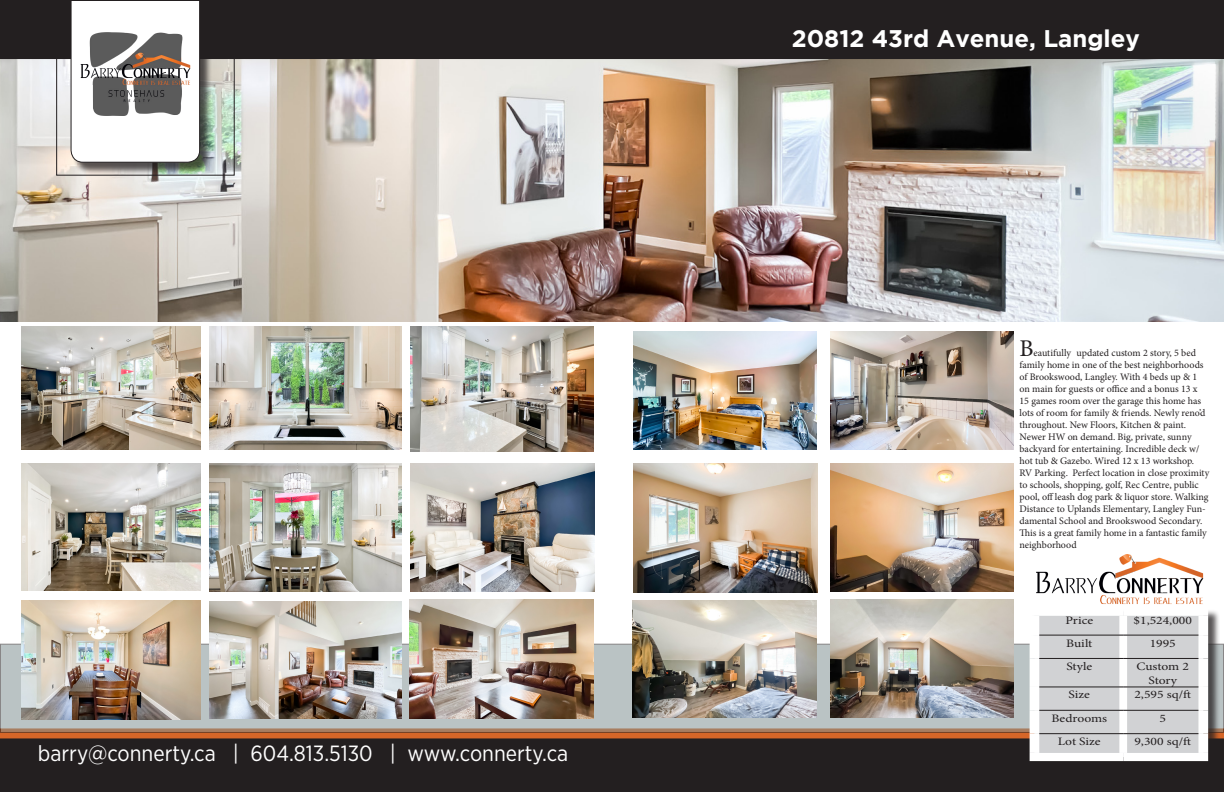
<style>
.page{position:relative;width:1224px;height:792px;background:#fff}
.page>*{position:absolute;margin:0;border:0;box-sizing:border-box;transform-origin:0 0}
.t1{font:700 24px "Gotham";color:#fff}
.t2{font:24px "Minion Pro";color:#231f20}
.t3{font:22px "Gotham Narrow";color:#fff}
.t4{font:11.4px "Minion Pro";color:#231f20;scale:1.19 1}
.t5{font:10px/12px "Minion Pro";letter-spacing:-.005em;color:#231f20}
</style>
<div class="page">
<img style="left:0;top:59px;width:1224px;height:262px">
<div style="left:0;top:1px;width:1223px;height:58px;background:#231f20"></div>
<div style="left:0;top:0;width:1224px;height:59px;border:1px solid #231f20"></div>
<svg style="left:0;top:733px;width:1224px;height:59px;background:#322520"></svg>
<svg style="left:2px;top:646px;width:1220px;height:85px;background:#b5b6b3"></svg>
<img style="left:1036px;top:555px;width:167px;height:49px">
<div style="left:1031px;top:609px;width:190px;height:165px;background:#231f20;opacity:.75"></div>
<div style="left:1039px;top:616px;width:159px;height:137px;background:#d1d2d4"></div>
<div style="left:1030px;top:608px;width:93px;height:8px;background:#fff"></div>
<div style="left:1123px;top:608px;width:85px;height:8px;background:#fff"></div>
<div style="left:1030px;top:753px;width:93px;height:8px;background:#fff"></div>
<div style="left:1123px;top:753px;width:85px;height:8px;background:#fff"></div>
<div style="left:1030px;top:616px;width:9px;height:19px;background:#fff"></div>
<div style="left:1198px;top:616px;width:10px;height:19px;background:#fff"></div>
<div style="left:1030px;top:635px;width:9px;height:23px;background:#fff"></div>
<div style="left:1198px;top:635px;width:10px;height:23px;background:#fff"></div>
<div style="left:1030px;top:658px;width:9px;height:29px;background:#fff"></div>
<div style="left:1198px;top:658px;width:10px;height:29px;background:#fff"></div>
<div style="left:1030px;top:687px;width:9px;height:23px;background:#fff"></div>
<div style="left:1198px;top:687px;width:10px;height:23px;background:#fff"></div>
<div style="left:1030px;top:710px;width:9px;height:24px;background:#fff"></div>
<div style="left:1198px;top:710px;width:10px;height:24px;background:#fff"></div>
<div style="left:1030px;top:734px;width:9px;height:19px;background:#fff"></div>
<div style="left:1198px;top:734px;width:10px;height:19px;background:#fff"></div>
<div style="left:1119px;top:616px;width:8px;height:19px;background:#fff"></div>
<div style="left:1119px;top:636px;width:8px;height:22px;background:#fff"></div>
<div style="left:1119px;top:659px;width:8px;height:28px;background:#fff"></div>
<div style="left:1119px;top:687px;width:8px;height:23px;background:#fff"></div>
<div style="left:1119px;top:711px;width:8px;height:22px;background:#fff"></div>
<div style="left:1119px;top:734px;width:8px;height:19px;background:#fff"></div>
<hr style="left:1039px;top:635px;width:84px;height:1px;background:#231f20">
<hr style="left:1123px;top:635px;width:75px;height:1px;background:#231f20">
<hr style="left:1039px;top:658px;width:84px;height:1px;background:#231f20">
<hr style="left:1123px;top:658px;width:75px;height:1px;background:#231f20">
<hr style="left:1039px;top:687px;width:84px;height:1px;background:#231f20">
<hr style="left:1123px;top:687px;width:75px;height:1px;background:#231f20">
<hr style="left:1039px;top:710px;width:84px;height:1px;background:#231f20">
<hr style="left:1123px;top:710px;width:75px;height:1px;background:#231f20">
<hr style="left:1039px;top:733px;width:84px;height:1px;background:#231f20">
<hr style="left:1123px;top:733px;width:75px;height:1px;background:#231f20">
<div style="left:72px;top:1px;width:140px;height:174px;background:#231f20;opacity:.75"></div>
<svg style="left:71px;top:2px;width:129px;height:161px"></svg>
<div style="left:56px;top:0;width:179px;height:176px;border:1px solid #231f20"></div>
<img style="left:209px;top:327px;width:192px;height:123px">
<img style="left:410px;top:327px;width:184px;height:124px">
<img style="left:22px;top:464px;width:178px;height:126px">
<img style="left:831px;top:331px;width:183px;height:119px">
<img style="left:634px;top:464px;width:184px;height:128px">
<img style="left:831px;top:464px;width:183px;height:127px">
<img style="left:209px;top:464px;width:192px;height:127px">
<img style="left:410px;top:464px;width:185px;height:127px">
<img style="left:634px;top:331px;width:183px;height:119px">
<img style="left:632px;top:600px;width:184px;height:117px">
<img style="left:831px;top:600px;width:183px;height:118px">
<img style="left:22px;top:600px;width:178px;height:119px">
<img style="left:209px;top:601px;width:192px;height:117px">
<img style="left:410px;top:600px;width:184px;height:118px">
<img style="left:22px;top:327px;width:178px;height:123px">
<img style="left:81px;top:33px;width:110px;height:83px">
<p class="t3" style="left:38px;top:739px;width:532px">barry@connerty.ca | 604.813.5130 | www.connerty.ca</p>
<p class="t1" style="left:792px;top:25px;width:350px">20812 43rd Avenue, Langley</p>
<p class="t2" style="left:1020px;top:333px;width:16px">B</p>
<p class="t5" style="left:1020px;top:347px;width:191px;text-indent:14px">eautifully updated custom 2 story, 5 bed family home in one of the best neighborhoods of Brookswood, Langley. With 4 beds up &amp; 1 on main for guests or office and a bonus 13 x 15 games room over the garage this home has lots of room for family &amp; friends. Newly reno’d throughout. New Floors, Kitchen &amp; paint.<br>Newer HW on demand. Big, private, sunny backyard for entertaining. Incredible deck w/ hot tub &amp; Gazebo. Wired 12 x 13 workshop.<br>RV Parking. Perfect location in close proximity to schools, shopping, golf, Rec Centre, public pool, off leash dog park &amp; liquor store. Walking Distance to Uplands Elementary, Langley Fun&shy;damental School and Brookswood Secondary.<br>This is a great family home in a fantastic family neighborhood</p>
<p class="t4" style="left:1065px;top:613px;width:25px">Price</p>
<p class="t4" style="left:1134px;top:613px;width:50px">$1,524,000</p>
<p class="t4" style="left:1066px;top:635px;width:24px">Built</p>
<p class="t4" style="left:1150px;top:635px;width:23px">1995</p>
<p class="t4" style="left:1066px;top:659px;width:23px">Style</p>
<p class="t4" style="left:1137px;top:659px;width:46px">Custom 2</p>
<p class="t4" style="left:1148px;top:672px;width:26px">Story</p>
<p class="t4" style="left:1069px;top:687px;width:20px">Size</p>
<p class="t4" style="left:1134px;top:687px;width:49px">2,595 sq/ft</p>
<p class="t4" style="left:1051px;top:711px;width:48px">Bedrooms</p>
<p class="t4" style="left:1160px;top:711px;width:7px">5</p>
<p class="t4" style="left:1058px;top:734px;width:38px">Lot Size</p>
<p class="t4" style="left:1134px;top:734px;width:49px">9,300 sq/ft</p>
</div>
